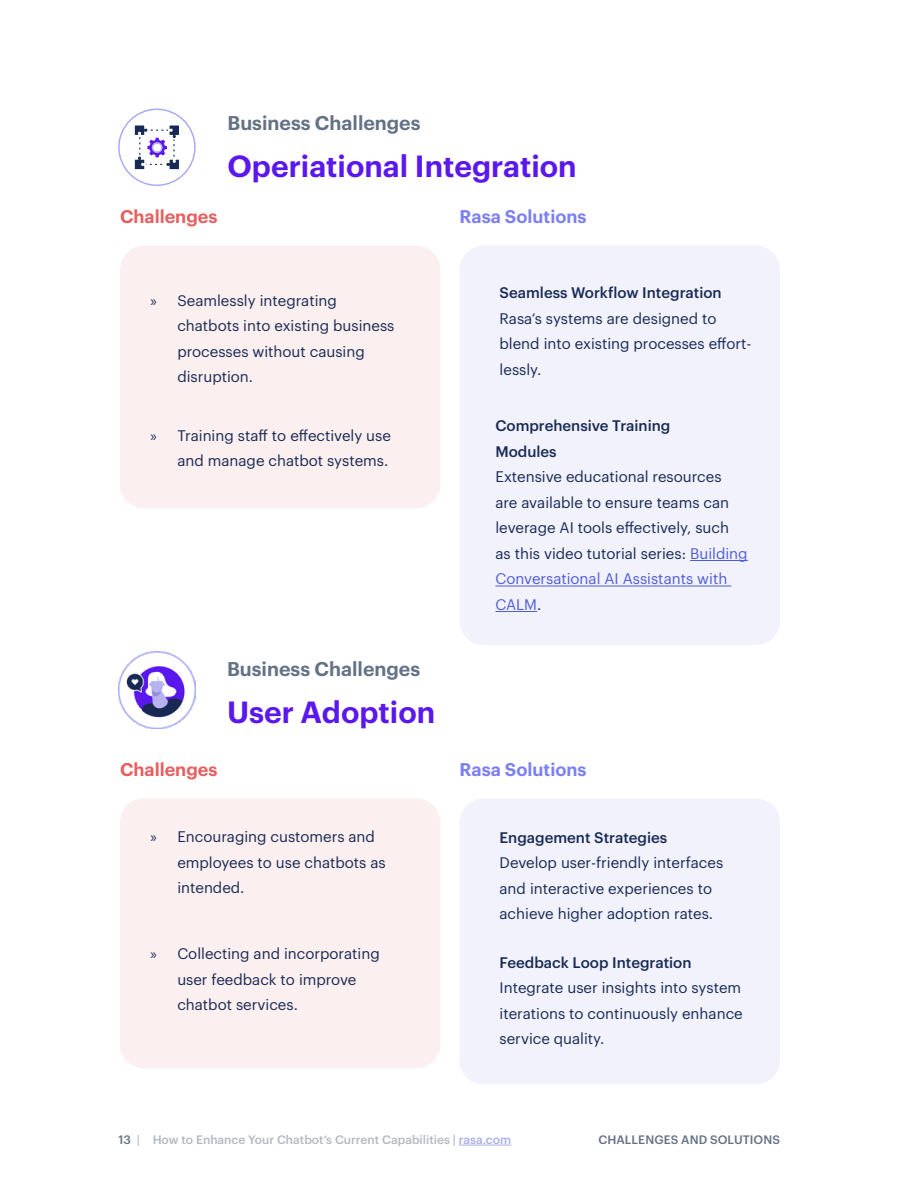
<style>
.page{position:relative;width:900px;height:1200px;background:#fff}
.page>*{position:absolute;margin:0;border:0;box-sizing:border-box;transform-origin:0 0}
.t1{font:600 30px "Graphik";color:#5a17ee}
.t2{font:600 19.5px "Graphik";color:#647285}
.t3{font:600 18px "Graphik";color:#7c7ff4}
.t4{font:600 18px "Graphik";color:#e75e5e}
.t5{font:15px/25.5px "Graphik";color:#182a54}
.t6{font:500 15px/25.5px "Graphik";color:#182a54}
.t7{font:500 12px "Graphik";color:#b1b9c2}
.t8{font:500 12px "Graphik";letter-spacing:.005em;color:#647285}
.s1{font-family:"Myriad Pro"}
.s2{color:#4f5cd6}
.s3{color:#647285}
.s4{color:#a7adea}
</style>
<div class="page">
<hr style="left:459px;top:1145px;width:52px;height:1px;background:#a7adea">
<div style="left:120px;top:246px;width:320px;height:262px;background:#fcefef;border-radius:24px"></div>
<div style="left:460px;top:246px;width:320px;height:399px;background:#f2f2fd;border-radius:24px"></div>
<hr style="left:690px;top:560px;width:58px;height:1px;background:#4f5cd6">
<hr style="left:495px;top:586px;width:236px;height:1px;background:#4f5cd6">
<hr style="left:495px;top:611px;width:42px;height:1px;background:#4f5cd6">
<div style="left:120px;top:798px;width:320px;height:270px;background:#fcefef;border-radius:24px"></div>
<div style="left:460px;top:798px;width:320px;height:286px;background:#f2f2fd;border-radius:24px"></div>
<div style="left:118px;top:109px;width:78px;height:77px;border:1px solid #a6aaf3;border-radius:50%"></div>
<svg style="left:134px;top:125px;width:45px;height:45px"></svg>
<svg style="left:152px;top:142px;width:11px;height:11px"></svg>
<div style="left:154px;top:144px;width:7px;height:7px;background:#fff;border-radius:50%"></div>
<img style="left:118px;top:651px;width:78px;height:78px">
<h2 class="t2" style="left:227px;top:108px;width:195px">Business Challenges</h2>
<h1 class="t1" style="left:227px;top:143px;width:351px">Operiational Integration</h1>
<p class="t4" style="left:120px;top:203px;width:99px">Challenges</p>
<p class="t3" style="left:460px;top:203px;width:129px">Rasa Solutions</p>
<p class="t5" style="left:177px;top:286px;width:219px;text-indent:-27px"><span class="s1">»</span> Seamlessly integrating chatbots into existing business processes without causing disruption.</p>
<p class="t6" style="left:500px;top:279px;width:224px">Seamless Workflow Integration</p>
<p class="t5" style="left:500px;top:304px;width:253px">Rasa‘s systems are designed to blend into existing processes effort&shy;lessly.</p>
<p class="t5" style="left:150px;top:421px;width:242px;text-align:right"><span class="s1">»</span> Training staff to effectively use and manage chatbot systems.</p>
<p class="t6" style="left:495px;top:412px;width:177px">Comprehensive Training<br>Modules</p>
<p class="t5" style="left:495px;top:463px;width:254px">Extensive educational resources<br>are available to ensure teams can leverage AI tools effectively, such as this video tutorial series: <span class="s2">Building<br>Conversational AI Assistants with<br>CALM</span>.</p>
<h2 class="t2" style="left:227px;top:654px;width:195px">Business Challenges</h2>
<h1 class="t1" style="left:227px;top:689px;width:210px">User Adoption</h1>
<p class="t4" style="left:120px;top:756px;width:99px">Challenges</p>
<p class="t3" style="left:460px;top:756px;width:129px">Rasa Solutions</p>
<p class="t5" style="left:177px;top:823px;width:210px;text-indent:-27px"><span class="s1">»</span> Encouraging customers and employees to use chatbots as intended.</p>
<p class="t6" style="left:500px;top:823px;width:169px">Engagement Strategies</p>
<p class="t5" style="left:500px;top:849px;width:225px">Develop user-friendly interfaces and interactive experiences to achieve higher adoption rates.</p>
<p class="t5" style="left:177px;top:940px;width:204px;text-indent:-27px"><span class="s1">»</span> Collecting and incorporating user feedback to improve chatbot services.</p>
<p class="t6" style="left:500px;top:948px;width:193px">Feedback Loop Integration</p>
<p class="t5" style="left:500px;top:974px;width:245px;text-align:justify">Integrate user insights into system iterations to continuously enhance service quality.</p>
<p class="t7" style="left:119px;top:1130px;width:394px"><span class="s3">13</span> | How to Enhance Your Chatbot‘s Current Capabilities | <span class="s4">rasa.com</span></p>
<p class="t8" style="left:598px;top:1130px;width:183px">CHALLENGES AND SOLUTIONS</p>
</div>
